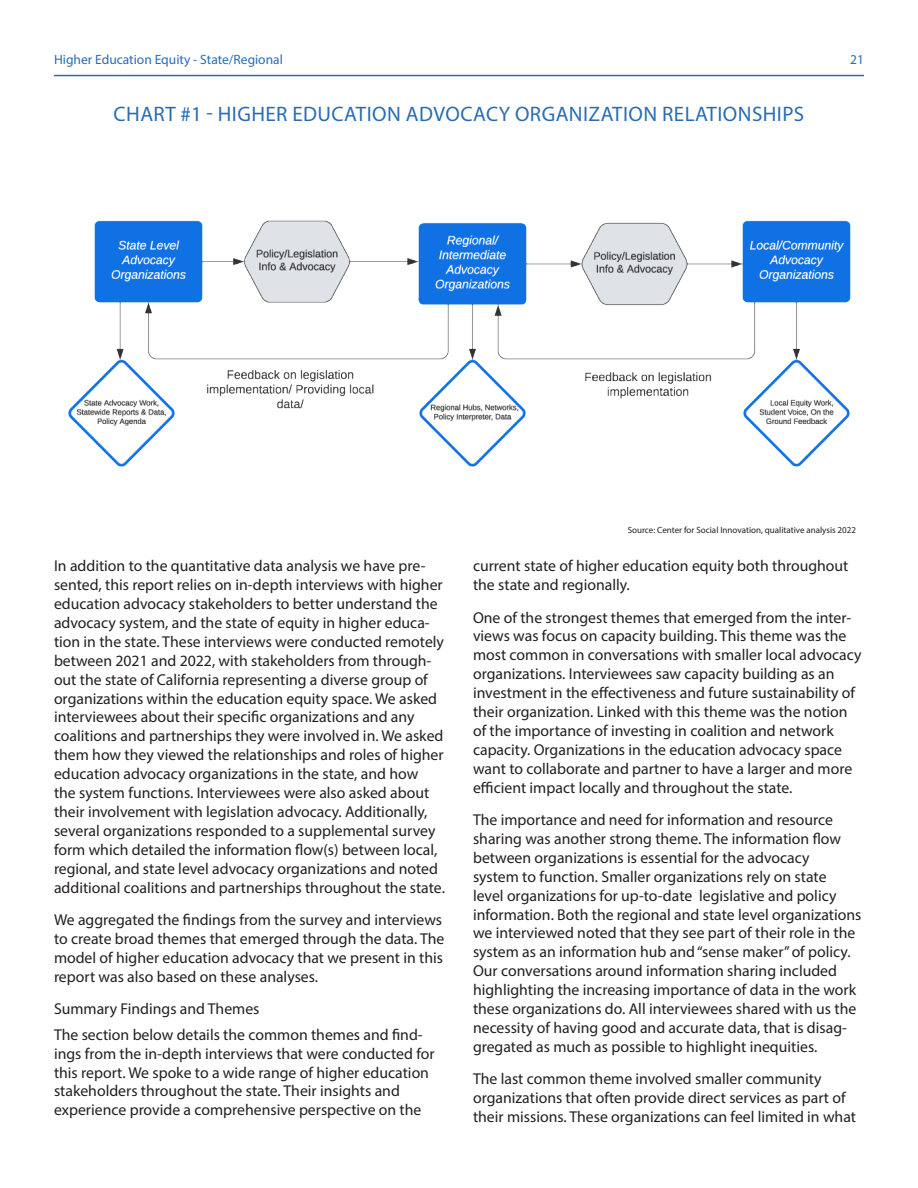
<style>
.page{position:relative;width:918px;height:1188px;background:#fff}
.page>*{position:absolute;margin:0;border:0;box-sizing:border-box;transform-origin:0 0}
.Heading{font:21px "Myriad Pro";letter-spacing:.02em;color:#296cb5}
.Paragraph{font:15.75px/18.9px "Myriad Pro";color:#231f20}
.Sub_Sub_Heading{font:15.75px "Myriad Pro";color:#231f20}
.t1{font:13.5px "Myriad Pro";color:#296cb5}
.Endnote{font:9px "Myriad Pro";color:#231f20}
</style>
<div class="page">
<hr style="left:54px;top:75px;width:810px;height:1px;background:#296cb5">
<img style="left:68px;top:220px;width:783px;height:247px">
<p class="t1" style="left:54px;top:51px;width:230px">Higher Education Equity - State/Regional</p>
<p class="t1" style="left:850px;top:51px;width:15px">21</p>
<p class="Heading" style="left:114px;top:101px;width:692px">CHART #1 - HIGHER EDUCATION ADVOCACY ORGANIZATION RELATIONSHIPS</p>
<p class="Paragraph" style="left:54px;top:556px;width:392px">In addition to the quantitative data analysis we have pre&shy;sented, this report relies on in-depth interviews with higher education advocacy stakeholders to better understand the advocacy system, and the state of equity in higher educa&shy;tion in the state. These interviews were conducted remotely between 2021 and 2022, with stakeholders from through&shy;out the state of California representing a diverse group of organizations within the education equity space. We asked interviewees about their specific organizations and any coalitions and partnerships they were involved in. We asked them how they viewed the relationships and roles of higher education advocacy organizations in the state, and how<br>the system functions. Interviewees were also asked about their involvement with legislation advocacy. Additionally, several organizations responded to a supplemental survey form which detailed the information flow(s) between local, regional, and state level advocacy organizations and noted additional coalitions and partnerships throughout the state.</p>
<p class="Paragraph" style="left:54px;top:910px;width:392px">We aggregated the findings from the survey and interviews to create broad themes that emerged through the data. The model of higher education advocacy that we present in this report was also based on these analyses.</p>
<p class="Sub_Sub_Heading" style="left:54px;top:999px;width:207px">Summary Findings and Themes</p>
<p class="Paragraph" style="left:54px;top:1025px;width:382px">The section below details the common themes and find&shy;ings from the in-depth interviews that were conducted for this report. We spoke to a wide range of higher education stakeholders throughout the state. Their insights and experience provide a comprehensive perspective on the</p>
<p class="Endnote" style="left:628px;top:525px;width:230px">Source: Center for Social Innovation, qualitative analysis 2022</p>
<p class="Paragraph" style="left:473px;top:556px;width:377px">current state of higher education equity both throughout the state and regionally.</p>
<p class="Paragraph" style="left:473px;top:608px;width:390px">One of the strongest themes that emerged from the inter&shy;views was focus on capacity building. This theme was the most common in conversations with smaller local advocacy organizations. Interviewees saw capacity building as an investment in the effectiveness and future sustainability of their organization. Linked with this theme was the notion of the importance of investing in coalition and network capacity. Organizations in the education advocacy space want to collaborate and partner to have a larger and more efficient impact locally and throughout the state.</p>
<p class="Paragraph" style="left:473px;top:810px;width:390px">The importance and need for information and resource sharing was another strong theme. The information flow between organizations is essential for the advocacy<br>system to function. Smaller organizations rely on state<br>level organizations for up-to-date legislative and policy information. Both the regional and state level organizations we interviewed noted that they see part of their role in the system as an information hub and “sense maker” of policy.<br>Our conversations around information sharing included highlighting the increasing importance of data in the work these organizations do. All interviewees shared with us the necessity of having good and accurate data, that is disag&shy;gregated as much as possible to highlight inequities.</p>
<p class="Paragraph" style="left:473px;top:1069px;width:385px">The last common theme involved smaller community organizations that often provide direct services as part of their missions. These organizations can feel limited in what</p>
</div>
